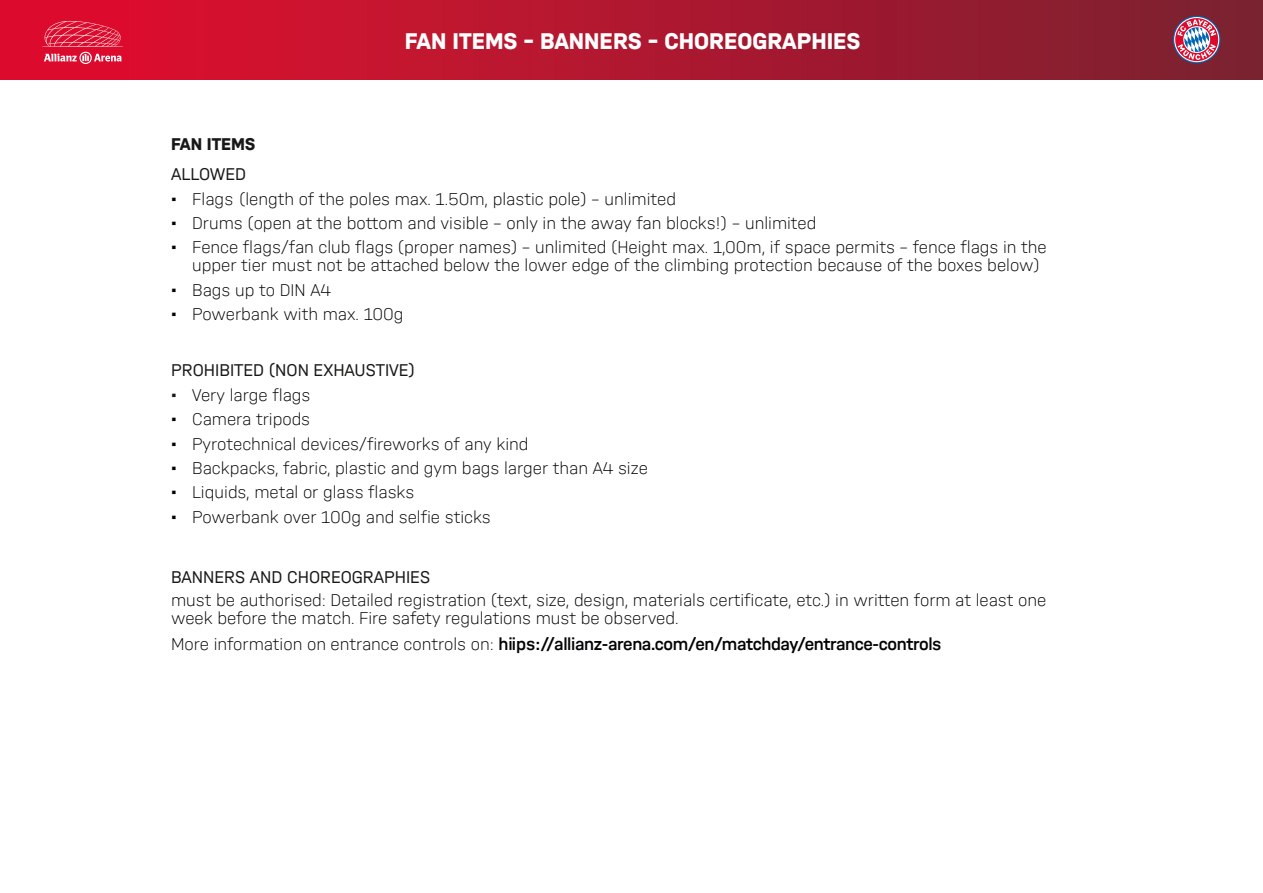
<style>
.page{position:relative;width:1263px;height:893px;background:#fff}
.page>*{position:absolute;margin:0;border:0;box-sizing:border-box;transform-origin:0 0}
.t1{font:700 24px "FC Bayern Sans";color:#fff}
.t2{font:300 18px/18px "FC Bayern Sans";color:#020304}
.t3{font:600 18px "FC Bayern Sans";letter-spacing:-.02em;color:#020304}
.t4{font:18px "FC Bayern Sans";color:#181816}
.t5{font:700 18px "FC Bayern Sans";color:#181816}
.s1{font-weight:400}
.s2{font-weight:400;color:#181816}
.s3{font-weight:300}
</style>
<div class="page">
<div style="left:0;top:0;width:1263px;height:79px;background:linear-gradient(to right,#e50d2f,#7a2230)"></div>
<svg style="left:1173px;top:16px;width:47px;height:47px"></svg>
<svg style="left:1175px;top:18px;width:43px;height:43px"></svg>
<svg style="left:42px;top:21px;width:81px;height:43px"></svg>
<p class="t1" style="left:405px;top:27px;width:457px">FAN ITEMS – BANNERS – CHOREOGRAPHIES</p>
<p class="t5" style="left:171px;top:133px;width:86px">FAN ITEMS</p>
<p class="t4" style="left:171px;top:164px;width:77px">ALLOWED</p>
<p class="t2" style="left:171px;top:189px;width:506px"><span class="s1">•</span> Flags (length of the poles max. 1.50m, plastic pole) – unlimited</p>
<p class="t2" style="left:171px;top:213px;width:647px"><span class="s1">•</span> Drums (open at the bottom and visible – only in the away fan blocks!) – unlimited</p>
<p class="t2" style="left:192px;top:238px;width:856px;text-indent:-21px"><span class="s1">•</span> Fence flags/fan club flags (proper names) – unlimited (Height max. 1,00m, if space permits – fence flags in the upper tier must not be attached below the lower edge of the climbing protection because of the boxes below)</p>
<p class="t2" style="left:171px;top:280px;width:162px"><span class="s1">•</span> Bags up to DIN A4</p>
<p class="t2" style="left:171px;top:305px;width:234px"><span class="s1">•</span> Powerbank with max. 100g</p>
<p class="t4" style="left:171px;top:360px;width:245px">PROHIBITED (NON EXHAUSTIVE)</p>
<p class="t2" style="left:171px;top:385px;width:141px"><span class="s2">•</span> Very large flags</p>
<p class="t2" style="left:171px;top:410px;width:140px"><span class="s1">•</span> Camera tripods</p>
<p class="t2" style="left:171px;top:434px;width:359px"><span class="s1">•</span> Pyrotechnical devices/fireworks of any kind</p>
<p class="t2" style="left:171px;top:458px;width:478px"><span class="s1">•</span> Backpacks, fabric, plastic and gym bags larger than A4 size</p>
<p class="t2" style="left:171px;top:483px;width:245px"><span class="s1">•</span> Liquids, metal or glass flasks</p>
<p class="t2" style="left:171px;top:507px;width:321px"><span class="s1">•</span> Powerbank over 100g and selfie sticks</p>
<p class="t4" style="left:171px;top:567px;width:260px">BANNERS AND CHOREOGRAPHIES</p>
<p class="t2" style="left:171px;top:590px;width:876px">must be authorised: Detailed registration (text, size, design, materials certificate, etc.) in written form at least one week before the match. Fire safety regulations must be observed.</p>
<p class="t3" style="left:171px;top:634px;width:772px"><span class="s3">More information on entrance controls on:</span> hiips://allianz-arena.com/en/matchday/entrance-controls</p>
</div>
